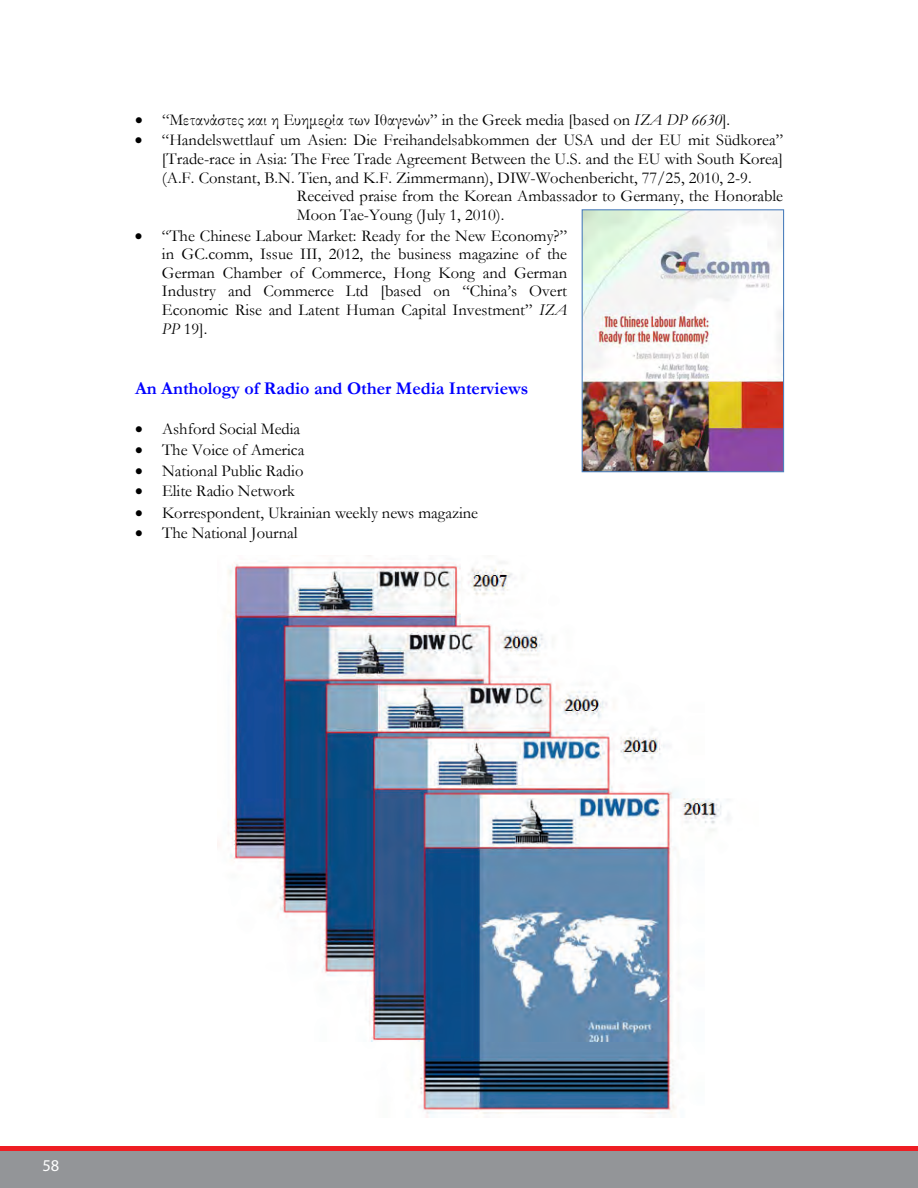
<style>
.page{position:relative;width:918px;height:1188px;background:#fff}
.page>*{position:absolute;margin:0;border:0;box-sizing:border-box;transform-origin:0 0}
.t1{font:700 18px "Garamond";color:#00f}
.t2{font:16.5px/18.6px "Garamond";color:#000;text-align:justify}
.t3{font:16.5px "Myriad Pro";color:#fff}
.s1{font-style:italic}
</style>
<div class="page">
<div style="left:0;top:1150px;width:918px;height:38px;background:#939598"></div>
<img style="left:584px;top:211px;width:198px;height:259px">
<div style="left:582px;top:209px;width:202px;height:263px;border:1px solid #4f81bd"></div>
<img style="left:218px;top:555px;width:511px;height:562px">
<hr style="left:0;top:1146px;width:918px;height:4px;background:#ee1d23">
<p class="t2" style="left:135px;top:110px;width:597px">• “Μετανάστες και η Ευημερία των Ιθαγενών” in the Greek media [based on <span class="s1">IZA DP 6630</span>].</p>
<p class="t2" style="left:135px;top:131px;width:650px">• “Handelswettlauf um Asien: Die Freihandelsabkommen der USA und der EU mit Südkorea”</p>
<p class="t2" style="left:162px;top:149px;width:623px">[Trade-race in Asia: The Free Trade Agreement Between the U.S. and the EU with South Korea]</p>
<p class="t2" style="left:162px;top:168px;width:591px">(A.F. Constant, B.N. Tien, and K.F. Zimmermann), DIW-Wochenbericht, 77/25, 2010, 2-9.</p>
<p class="t2" style="left:297px;top:186px;width:488px">Received praise from the Korean Ambassador to Germany, the Honorable</p>
<p class="t2" style="left:297px;top:205px;width:209px">Moon Tae-Young (July 1, 2010).</p>
<p class="t2" style="left:162px;top:226px;width:407px;text-indent:-27px">• “The Chinese Labour Market: Ready for the New Economy?” in GC.comm, Issue III, 2012, the business magazine of the German Chamber of Commerce, Hong Kong and German Industry and Commerce Ltd [based on “China’s Overt Economic Rise and Latent Human Capital Investment” <span class="s1">IZA PP</span> 19].</p>
<p class="t1" style="left:135px;top:376px;width:395px">An Anthology of Radio and Other Media Interviews</p>
<p class="t2" style="left:135px;top:419px;width:167px">• Ashford Social Media</p>
<p class="t2" style="left:135px;top:440px;width:171px">• The Voice of America</p>
<p class="t2" style="left:135px;top:461px;width:170px">• National Public Radio</p>
<p class="t2" style="left:135px;top:482px;width:162px">• Elite Radio Network</p>
<p class="t2" style="left:135px;top:503px;width:345px">• Korrespondent, Ukrainian weekly news magazine</p>
<p class="t2" style="left:135px;top:523px;width:164px">• The National Journal</p>
<p class="t3" style="left:43px;top:1155px;width:18px">58</p>
</div>
